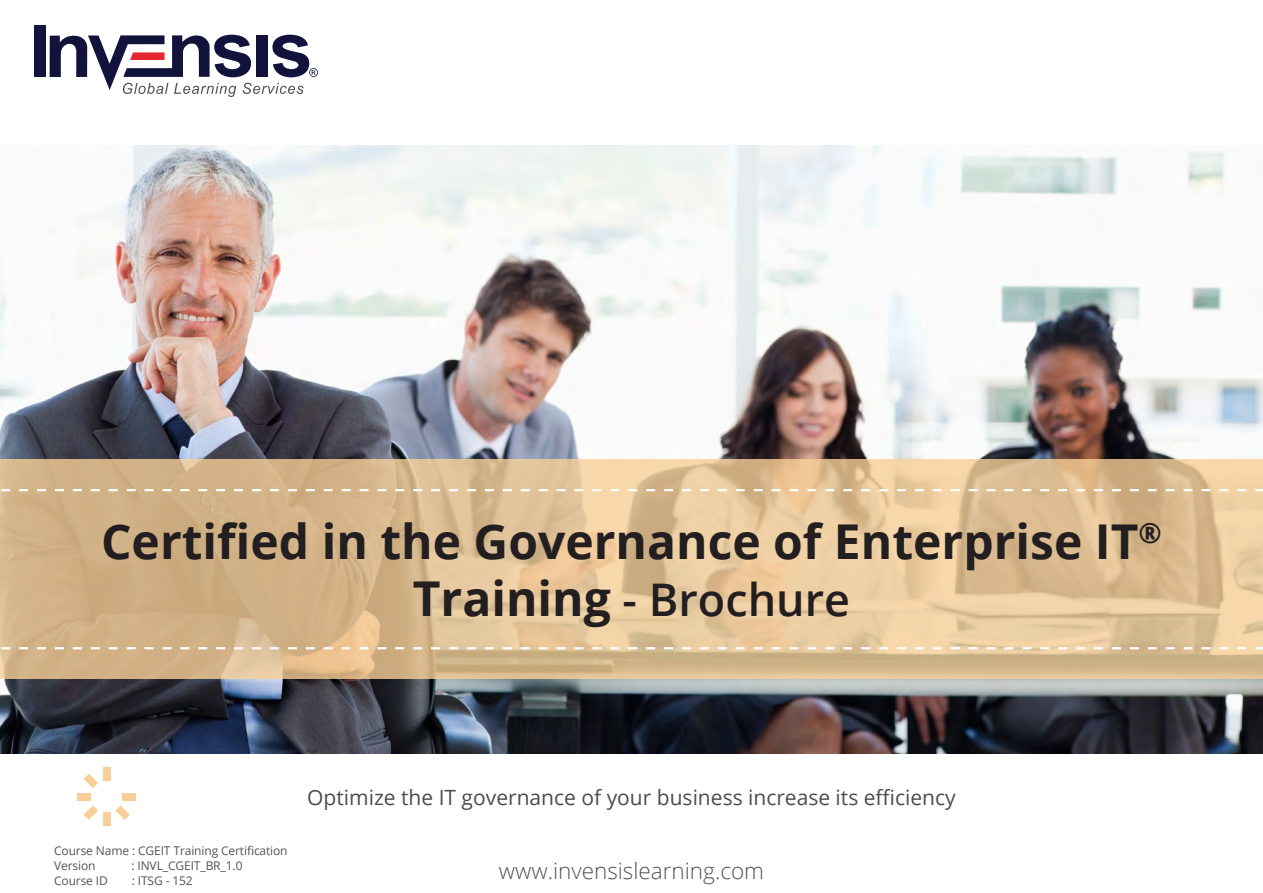
<style>
.page{position:relative;width:1263px;height:893px;background:#fff}
.page>*{position:absolute;margin:0;border:0;box-sizing:border-box;transform-origin:0 0}
.t1{font:700 48px "Open Sans";color:#231f20}
.t2{font:600 45px "Open Sans";color:#231f20}
.t3{font:300 22.5px "Open Sans";color:#545454}
.t4{font:21px "Open Sans";color:#4d4d4d}
.t5{font:12px "Open Sans";letter-spacing:-.01em;color:#545454}
.s1{font-weight:700;font-size:48px}
</style>
<div class="page">
<img style="left:0;top:145px;width:1263px;height:608px">
<div style="left:78px;top:793px;width:13px;height:7px;background:#f8d097"></div>
<div style="left:103px;top:813px;width:7px;height:13px;background:#f8d097"></div>
<div style="left:123px;top:793px;width:13px;height:7px;background:#f8d097"></div>
<div style="left:103px;top:768px;width:7px;height:13px;background:#f8d097"></div>
<svg style="left:84px;top:805px;width:14px;height:15px"></svg>
<svg style="left:84px;top:774px;width:14px;height:14px"></svg>
<svg style="left:115px;top:805px;width:15px;height:15px"></svg>
<svg style="left:50px;top:34px;width:268px;height:63px"></svg>
<div style="left:257px;top:35px;width:11px;height:42px;background:#12123d"></div>
<div style="left:34px;top:26px;width:11px;height:51px;background:#12123d"></div>
<svg style="left:0;top:459px;width:1263px;height:220px;background:#dcbd92"></svg>
<svg style="left:1px;top:489px;width:1262px;height:2px"></svg>
<svg style="left:1px;top:647px;width:1262px;height:2px"></svg>
<p class="t1" style="left:101px;top:507px;width:1062px">Certified in the Governance of Enterprise IT<sup>®</sup></p>
<p class="t2" style="left:413px;top:569px;width:439px"><span class="s1">Training</span> - Brochure</p>
<p class="t5" style="left:54px;top:842px;width:235px">Course Name : CGEIT Training Certification</p>
<p class="t5" style="left:54px;top:857px;width:43px">Version</p>
<p class="t5" style="left:131px;top:857px;width:113px">: INVL_CGEIT_BR_1.0</p>
<p class="t5" style="left:54px;top:872px;width:55px">Course ID</p>
<p class="t5" style="left:132px;top:872px;width:62px">: ITSG - 152</p>
<p class="t4" style="left:307px;top:783px;width:650px">Optimize the IT governance of your business increase its efficiency</p>
<p class="t3" style="left:499px;top:855px;width:267px">www.invensislearning.com</p>
</div>
